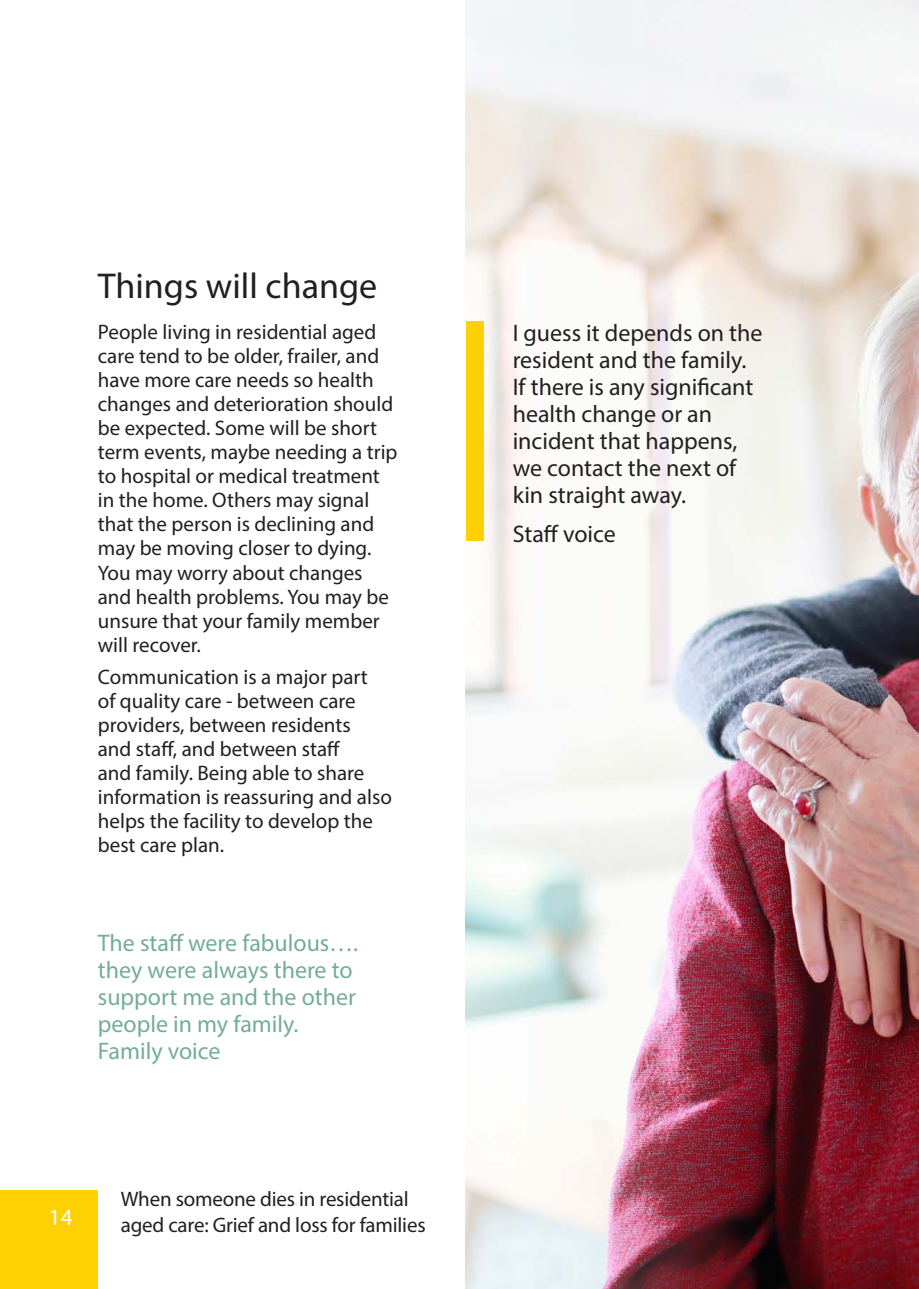
<style>
.page{position:relative;width:919px;height:1289px;background:#fff}
.page>*{position:absolute;margin:0;border:0;box-sizing:border-box;transform-origin:0 0}
.Black_Main_headings{font:36px "Myriad Pro";color:#231f20}
.Black_Italic_Quotes{font:24px/27px "Myriad Pro";color:#231f20}
.Green_Italic_Quotes{font:24px/27px "Myriad Pro";color:#74ad99}
.t1{font:22.95px "Myriad Pro";color:#fff}
.Body_copy{font:21px/24px "Myriad Pro";color:#231f20}
</style>
<div class="page">
<div style="left:0;top:1189px;width:98px;height:99px;background:#fed105"></div>
<img style="left:466px;top:0;width:452px;height:1288px">
<div style="left:466px;top:321px;width:17px;height:219px;background:#fed105"></div>
<h1 class="Black_Main_headings" style="left:98px;top:264px;width:281px">Things will change</h1>
<p class="Body_copy" style="left:98px;top:320px;width:301px">People living in residential aged care tend to be older, frailer, and have more care needs so health changes and deterioration should be expected. Some will be short term events, maybe needing a trip to hospital or medical treatment in the home. Others may signal that the person is declining and may be moving closer to dying.<br>You may worry about changes and health problems. You may be unsure that your family member will recover.</p>
<p class="Body_copy" style="left:98px;top:664px;width:295px">Communication is a major part<br>of quality care - between care providers, between residents<br>and staff, and between staff<br>and family. Being able to share information is reassuring and also helps the facility to develop the best care plan.</p>
<p class="Green_Italic_Quotes" style="left:98px;top:928px;width:262px">The staff were fabulous…. they were always there to support me and the other people in my family.<br>Family voice</p>
<p class="t1" style="left:49px;top:1202px;width:25px">14</p>
<p class="Body_copy" style="left:121px;top:1186px;width:306px;line-height:25.5px">When someone dies in residential aged care: Grief and loss for families</p>
<p class="Black_Italic_Quotes" style="left:512px;top:319px;width:251px">I guess it depends on the resident and the family.<br>If there is any significant health change or an incident that happens, we contact the next of kin straight away.</p>
<p class="Black_Italic_Quotes" style="left:512px;top:520px;width:105px">Staff voice</p>
</div>
